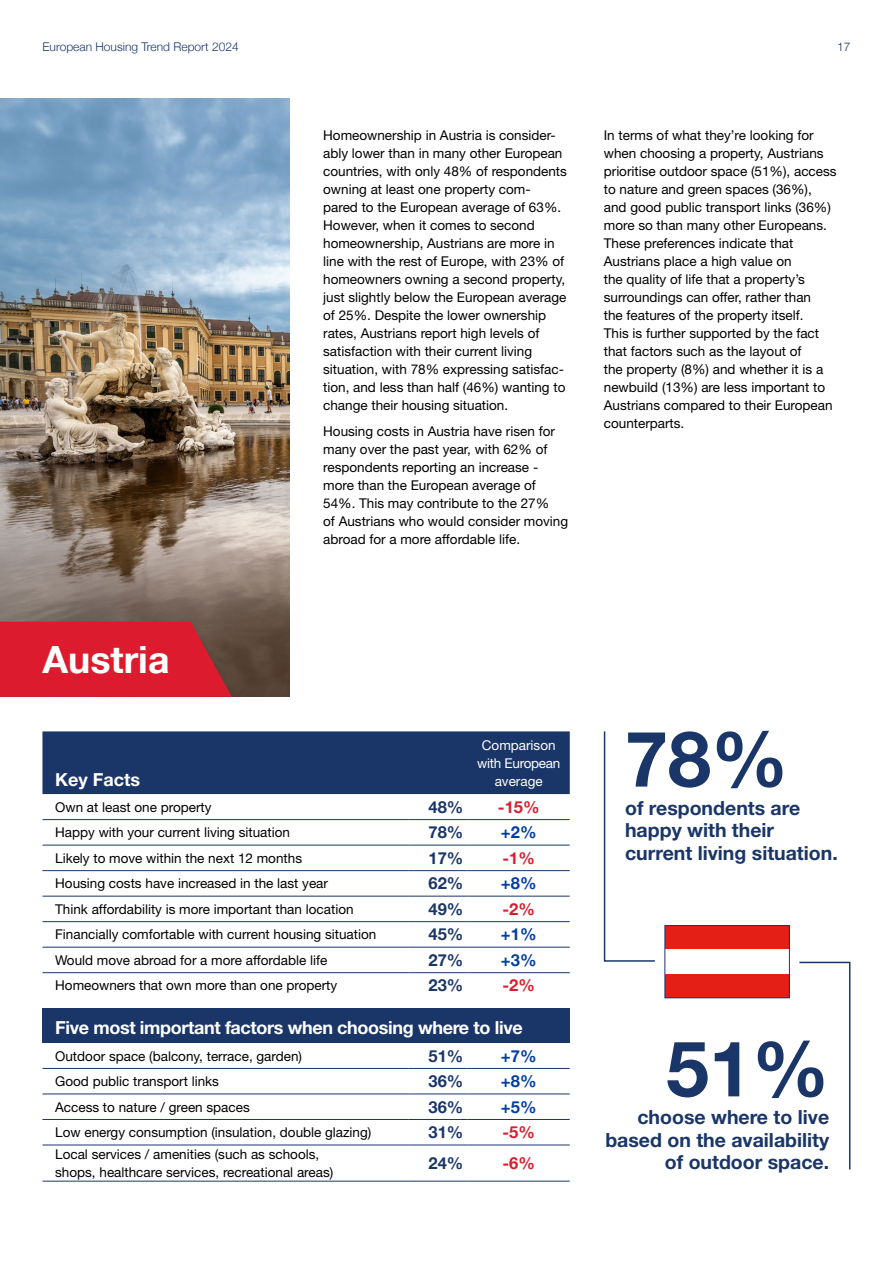
<style>
.page{position:relative;width:893px;height:1263px;background:#fff}
.page>*{position:absolute;margin:0;border:0;box-sizing:border-box;transform-origin:0 0}
.t1{font:700 77.25px "Helvetica Neue LT Std";color:#1a3668}
.t2{font:700 37.5px "Helvetica Neue LTW1 G";color:#fff}
.t3{font:700 19.5px/22.5px "Helvetica Neue LT Std";color:#1a3668}
.t4{font:700 18px "Helvetica Neue LT Std";letter-spacing:-.02em;color:#fff}
.t5{font:700 18px "Helvetica Neue LT Std";color:#fff}
.t6{font:700 16.5px "Helvetica Neue LTW1 G";color:#1a3668}
.t7{font:700 16.5px "Helvetica Neue LTW1 G";color:#003da5}
.t8{font:700 16.5px "Helvetica Neue LTW1 G";color:#dc1c2e}
.t9{font:13.5px/18px "Helvetica Neue LT Std";color:#000}
.t10{font:13.5px/18px "Helvetica Neue LT Std";color:#fff;text-align:center}
.t11{font:300 12px "Helvetica Neue LTW1 G";color:#1a3668}
</style>
<div class="page">
<img style="left:0;top:98px;width:289px;height:599px">
<svg style="left:0;top:622px;width:232px;height:75px;background:#d1202f"></svg>
<div style="left:42px;top:731px;width:528px;height:63px;background:#1a3668"></div>
<div style="left:42px;top:1009px;width:528px;height:34px;background:#1a3668"></div>
<hr style="left:42px;top:819px;width:366px;height:1px;background:#1a3668">
<hr style="left:408px;top:819px;width:60px;height:1px;background:#1a3668">
<hr style="left:468px;top:819px;width:102px;height:1px;background:#1a3668">
<hr style="left:42px;top:845px;width:366px;height:1px;background:#1a3668">
<hr style="left:408px;top:845px;width:60px;height:1px;background:#1a3668">
<hr style="left:468px;top:845px;width:102px;height:1px;background:#1a3668">
<hr style="left:42px;top:870px;width:366px;height:1px;background:#1a3668">
<hr style="left:408px;top:870px;width:60px;height:1px;background:#1a3668">
<hr style="left:468px;top:870px;width:102px;height:1px;background:#1a3668">
<hr style="left:42px;top:896px;width:366px;height:1px;background:#1a3668">
<hr style="left:408px;top:896px;width:60px;height:1px;background:#1a3668">
<hr style="left:468px;top:896px;width:102px;height:1px;background:#1a3668">
<hr style="left:42px;top:921px;width:366px;height:1px;background:#1a3668">
<hr style="left:408px;top:921px;width:60px;height:1px;background:#1a3668">
<hr style="left:468px;top:921px;width:102px;height:1px;background:#1a3668">
<hr style="left:42px;top:947px;width:366px;height:1px;background:#1a3668">
<hr style="left:408px;top:947px;width:60px;height:1px;background:#1a3668">
<hr style="left:468px;top:947px;width:102px;height:1px;background:#1a3668">
<hr style="left:42px;top:972px;width:366px;height:1px;background:#1a3668">
<hr style="left:408px;top:972px;width:60px;height:1px;background:#1a3668">
<hr style="left:468px;top:972px;width:102px;height:1px;background:#1a3668">
<hr style="left:42px;top:1068px;width:366px;height:1px;background:#1a3668">
<hr style="left:408px;top:1068px;width:60px;height:1px;background:#1a3668">
<hr style="left:468px;top:1068px;width:102px;height:1px;background:#1a3668">
<hr style="left:42px;top:1094px;width:366px;height:1px;background:#1a3668">
<hr style="left:408px;top:1094px;width:60px;height:1px;background:#1a3668">
<hr style="left:468px;top:1094px;width:102px;height:1px;background:#1a3668">
<hr style="left:42px;top:1119px;width:366px;height:1px;background:#1a3668">
<hr style="left:408px;top:1119px;width:60px;height:1px;background:#1a3668">
<hr style="left:468px;top:1119px;width:102px;height:1px;background:#1a3668">
<hr style="left:42px;top:1145px;width:366px;height:1px;background:#1a3668">
<hr style="left:408px;top:1145px;width:60px;height:1px;background:#1a3668">
<hr style="left:468px;top:1145px;width:102px;height:1px;background:#1a3668">
<hr style="left:42px;top:1181px;width:366px;height:1px;background:#1a3668">
<hr style="left:408px;top:1181px;width:60px;height:1px;background:#1a3668">
<hr style="left:468px;top:1181px;width:102px;height:1px;background:#1a3668">
<svg style="left:603px;top:731px;width:52px;height:231px"></svg>
<svg style="left:799px;top:961px;width:52px;height:209px"></svg>
<div style="left:665px;top:925px;width:124px;height:24px;background:#e41f16"></div>
<div style="left:665px;top:974px;width:124px;height:24px;background:#e41f16"></div>
<div style="left:665px;top:925px;width:125px;height:73px;border:1px solid #1a3668"></div>
<p class="t11" style="left:42px;top:39px;width:198px">European Housing Trend Report 2024</p>
<p class="t11" style="left:837px;top:39px;width:15px">17</p>
<p class="t9" style="left:323px;top:126px;width:245px">Homeownership in Austria is consider&shy;ably lower than in many other European countries, with only 48% of respondents owning at least one property com&shy;pared to the European average of 63%.<br>However, when it comes to second homeownership, Austrians are more in line with the rest of Europe, with 23% of homeowners owning a second property, just slightly below the European average of 25%. Despite the lower ownership rates, Austrians report high levels of satisfaction with their current living situation, with 78% expressing satisfac&shy;tion, and less than half (46%) wanting to change their housing situation.</p>
<p class="t9" style="left:323px;top:422px;width:247px">Housing costs in Austria have risen for many over the past year, with 62% of respondents reporting an increase - more than the European average of 54%. This may contribute to the 27%<br>of Austrians who would consider moving abroad for a more affordable life.</p>
<p class="t9" style="left:604px;top:126px;width:234px">In terms of what they’re looking for when choosing a property, Austrians prioritise outdoor space (51%), access to nature and green spaces (36%), and good public transport links (36%) more so than many other Europeans.<br>These preferences indicate that Austrians place a high value on<br>the quality of life that a property’s surroundings can offer, rather than<br>the features of the property itself.<br>This is further supported by the fact that factors such as the layout of<br>the property (8%) and whether it is a newbuild (13%) are less important to Austrians compared to their European counterparts.</p>
<h2 class="t2" style="left:42px;top:636px;width:129px">Austria</h2>
<h3 class="t5" style="left:55px;top:768px;width:87px">Key Facts</h3>
<p class="t10" style="left:477px;top:735px;width:85px">Comparison with European average</p>
<p class="t9" style="left:55px;top:798px;width:158px">Own at least one property</p>
<p class="t6" style="left:429px;top:797px;width:36px">48%</p>
<p class="t8" style="left:498px;top:797px;width:43px">-15%</p>
<p class="t9" style="left:55px;top:823px;width:236px">Happy with your current living situation</p>
<p class="t6" style="left:429px;top:822px;width:36px">78%</p>
<p class="t7" style="left:501px;top:822px;width:37px">+2%</p>
<p class="t9" style="left:55px;top:849px;width:248px">Likely to move within the next 12 months</p>
<p class="t6" style="left:429px;top:848px;width:36px">17%</p>
<p class="t8" style="left:503px;top:848px;width:34px">-1%</p>
<p class="t9" style="left:55px;top:874px;width:274px">Housing costs have increased in the last year</p>
<p class="t6" style="left:429px;top:873px;width:36px">62%</p>
<p class="t7" style="left:501px;top:873px;width:37px">+8%</p>
<p class="t9" style="left:55px;top:900px;width:300px">Think affordability is more important than location</p>
<p class="t6" style="left:429px;top:899px;width:36px">49%</p>
<p class="t8" style="left:503px;top:899px;width:34px">-2%</p>
<p class="t9" style="left:55px;top:925px;width:323px">Financially comfortable with current housing situation</p>
<p class="t6" style="left:429px;top:924px;width:36px">45%</p>
<p class="t7" style="left:501px;top:924px;width:37px">+1%</p>
<p class="t9" style="left:55px;top:951px;width:274px">Would move abroad for a more affordable life</p>
<p class="t6" style="left:429px;top:950px;width:36px">27%</p>
<p class="t7" style="left:501px;top:950px;width:37px">+3%</p>
<p class="t9" style="left:55px;top:976px;width:284px">Homeowners that own more than one property</p>
<p class="t6" style="left:429px;top:975px;width:36px">23%</p>
<p class="t8" style="left:503px;top:975px;width:34px">-2%</p>
<h3 class="t4" style="left:55px;top:1017px;width:469px">Five most important factors when choosing where to live</h3>
<p class="t9" style="left:55px;top:1046px;width:248px">Outdoor space (balcony, terrace, garden)</p>
<p class="t6" style="left:429px;top:1045px;width:36px">51%</p>
<p class="t7" style="left:501px;top:1045px;width:37px">+7%</p>
<p class="t9" style="left:55px;top:1072px;width:165px">Good public transport links</p>
<p class="t6" style="left:429px;top:1071px;width:36px">36%</p>
<p class="t7" style="left:501px;top:1071px;width:37px">+8%</p>
<p class="t9" style="left:55px;top:1097px;width:196px">Access to nature / green spaces</p>
<p class="t6" style="left:429px;top:1096px;width:36px">36%</p>
<p class="t7" style="left:501px;top:1096px;width:37px">+5%</p>
<p class="t9" style="left:55px;top:1123px;width:318px">Low energy consumption (insulation, double glazing)</p>
<p class="t6" style="left:429px;top:1122px;width:36px">31%</p>
<p class="t8" style="left:503px;top:1122px;width:34px">-5%</p>
<p class="t9" style="left:55px;top:1145px;width:280px">Local services / amenities (such as schools, shops, healthcare services, recreational areas)</p>
<p class="t6" style="left:429px;top:1153px;width:36px">24%</p>
<p class="t8" style="left:503px;top:1153px;width:34px">-6%</p>
<h1 class="t1" style="left:625px;top:711px;width:165px">78%</h1>
<h3 class="t3" style="left:625px;top:796px;width:214px">of respondents are happy with their current living situation.</h3>
<h1 class="t1" style="left:666px;top:1021px;width:165px">51%</h1>
<h3 class="t3" style="left:605px;top:1106px;width:225px;text-align:right">choose where to live based on the availability of outdoor space.</h3>
</div>
